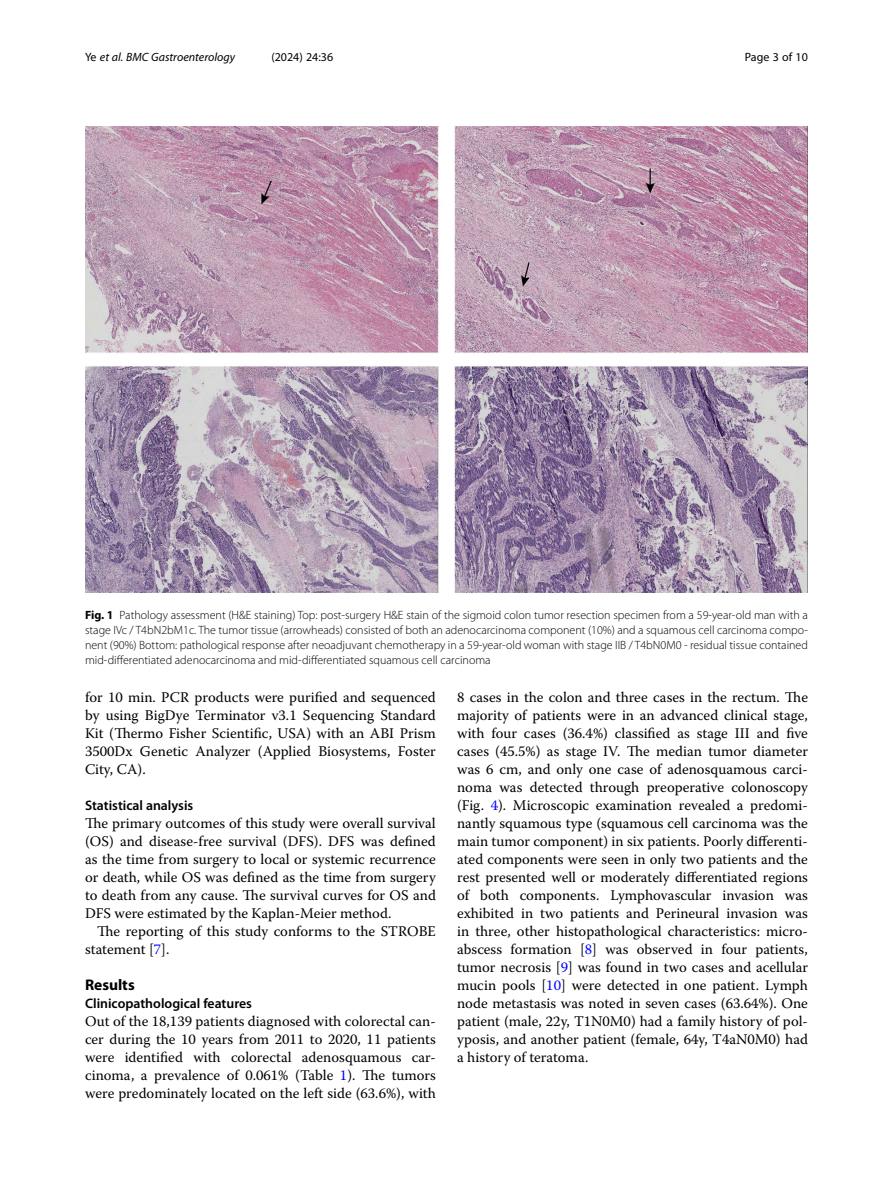
<style>
.page{position:relative;width:893px;height:1191px;background:#fff}
.page>*{position:absolute;margin:0;border:0;box-sizing:border-box;transform-origin:0 0}
.Head_1{font:700 15.45px "Myriad Pro";color:#000}
.Body_Text{font:14.7px/18px "Warnock Pro";color:#000;text-align:justify}
.Body_Text_Indent{font:14.7px/18px "Warnock Pro";color:#000}
.Head_2_After_1{font:600 13.8px "Myriad Pro";color:#000}
.Head_2{font:600 13.8px "Myriad Pro";color:#000}
.Figure_Caption{font:300 12px/15px "Myriad Pro";color:#000;text-align:justify}
.t1{font:italic 12px "Myriad Pro";color:#000}
.t2{font:12px "Myriad Pro";color:#000}
.s1{font-style:normal}
.s2{font-weight:700}
.s3{color:#00f}
</style>
<div class="page">
<img style="left:85px;top:126px;width:723px;height:466px">
<p class="t1" style="left:85px;top:50px;width:151px"><span class="s1">Ye</span> et al. BMC Gastroenterology</p>
<p class="t2" style="left:271px;top:50px;width:63px">(2024) 24:36</p>
<p class="t2" style="left:745px;top:50px;width:65px">Page 3 of 10</p>
<p class="Figure_Caption" style="left:85px;top:608px;width:724px"><span class="s2">Fig. 1</span> Pathology assessment (H&amp;E staining) Top: post-surgery H&amp;E stain of the sigmoid colon tumor resection specimen from a 59-year-old man with a stage IVc / T4bN2bM1c. The tumor tissue (arrowheads) consisted of both an adenocarcinoma component (10%) and a squamous cell carcinoma compo&shy;nent (90%) Bottom: pathological response after neoadjuvant chemotherapy in a 59-year-old woman with stage IIB / T4bN0M0 - residual tissue contained mid-differentiated adenocarcinoma and mid-differentiated squamous cell carcinoma</p>
<p class="Body_Text" style="left:85px;top:688px;width:352px">for 10 min. PCR products were purified and sequenced by using BigDye Terminator v3.1 Sequencing Standard Kit (Thermo Fisher Scientific, USA) with an ABI Prism 3500Dx Genetic Analyzer (Applied Biosystems, Foster City, CA).</p>
<p class="Head_2" style="left:85px;top:797px;width:110px">Statistical analysis</p>
<p class="Body_Text" style="left:85px;top:814px;width:352px">The primary outcomes of this study were overall survival (OS) and disease-free survival (DFS). DFS was defined as the time from surgery to local or systemic recurrence or death, while OS was defined as the time from surgery to death from any cause. The survival curves for OS and DFS were estimated by the Kaplan-Meier method.</p>
<p class="Body_Text_Indent" style="left:85px;top:922px;width:352px;text-indent:12px">The reporting of this study conforms to the STROBE statement [<span class="s3">7</span>].</p>
<p class="Head_1" style="left:85px;top:975px;width:51px">Results</p>
<p class="Head_2_After_1" style="left:85px;top:995px;width:168px">Clinicopathological features</p>
<p class="Body_Text" style="left:85px;top:1012px;width:352px">Out of the 18,139 patients diagnosed with colorectal can&shy;cer during the 10 years from 2011 to 2020, 11 patients were identified with colorectal adenosquamous car&shy;cinoma, a prevalence of 0.061% (Table <span class="s3">1</span>). The tumors were predominately located on the left side (63.6%), with</p>
<p class="Body_Text" style="left:457px;top:688px;width:352px">8 cases in the colon and three cases in the rectum. The majority of patients were in an advanced clinical stage, with four cases (36.4%) classified as stage III and five cases (45.5%) as stage IV. The median tumor diameter was 6 cm, and only one case of adenosquamous carci&shy;noma was detected through preoperative colonoscopy (Fig. <span class="s3">4</span>). Microscopic examination revealed a predomi&shy;nantly squamous type (squamous cell carcinoma was the main tumor component) in six patients. Poorly differenti&shy;ated components were seen in only two patients and the rest presented well or moderately differentiated regions of both components. Lymphovascular invasion was exhibited in two patients and Perineural invasion was in three, other histopathological characteristics: micro&shy;abscess formation [<span class="s3">8</span>] was observed in four patients, tumor necrosis [<span class="s3">9</span>] was found in two cases and acellular mucin pools [<span class="s3">10</span>] were detected in one patient. Lymph node metastasis was noted in seven cases (63.64%). One patient (male, 22y, T1N0M0) had a family history of pol&shy;yposis, and another patient (female, 64y, T4aN0M0) had a history of teratoma.</p>
</div>
